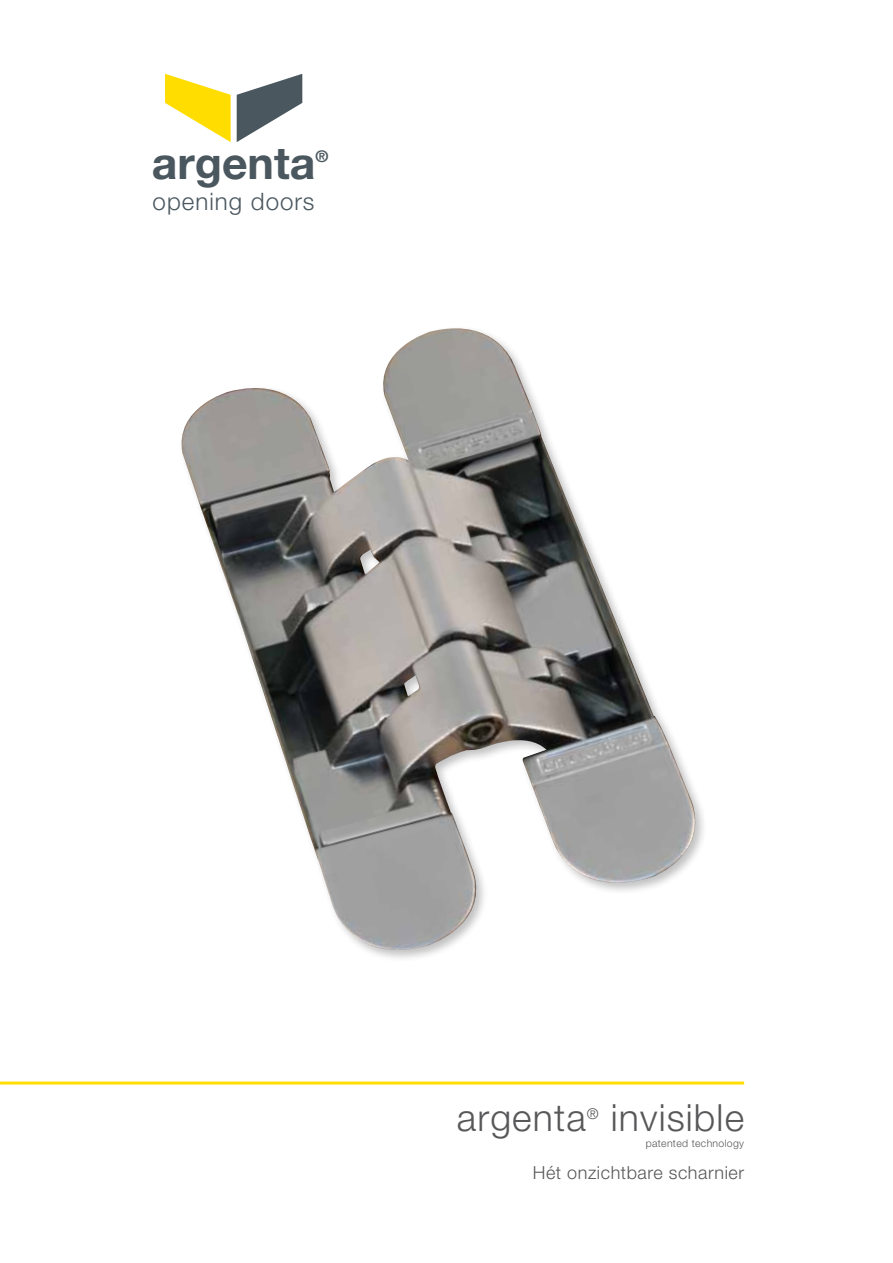
<style>
.page{position:relative;width:893px;height:1263px;background:#fff}
.page>*{position:absolute;margin:0;border:0;box-sizing:border-box;transform-origin:0 0}
.t1{font:700 44.55px "Helvetica Neue LT Std";color:#4b575f}
.t2{font:300 37.5px "Helvetica Neue LT Std";letter-spacing:.03em;color:#58585a}
.t3{font:300 24.15px "Helvetica Neue LT Std";letter-spacing:.04em;color:#4b575f}
.t4{font:300 18px "Helvetica Neue LT Std";letter-spacing:.03em;color:#58585a}
.t5{font:700 16.2px "Helvetica Neue LT Std";color:#4b575f}
.t6{font:300 14.85px "Helvetica Neue LT Std";color:#58585a}
.t7{font:300 10.5px "Helvetica Neue LT Std";letter-spacing:.03em;color:#58585a}
</style>
<div class="page">
<hr style="left:0;top:1081px;width:744px;height:3px;background:#fd0">
<svg style="left:165px;top:74px;width:66px;height:68px"></svg>
<svg style="left:237px;top:74px;width:65px;height:68px"></svg>
<img style="left:181px;top:328px;width:523px;height:630px">
<h1 class="t1" style="left:152px;top:136px;width:165px">argenta</h1>
<h3 class="t3" style="left:153px;top:186px;width:163px">opening doors</h3>
<p class="t5" style="left:315px;top:146px;width:14px">®</p>
<h2 class="t2" style="left:457px;top:1094px;width:131px">argenta</h2>
<p class="t6" style="left:587px;top:1105px;width:13px">®</p>
<h2 class="t2" style="left:611px;top:1094px;width:135px">invisible</h2>
<p class="t7" style="left:646px;top:1137px;width:100px">patented technology</p>
<p class="t4" style="left:533px;top:1161px;width:213px">Hét onzichtbare scharnier</p>
</div>
